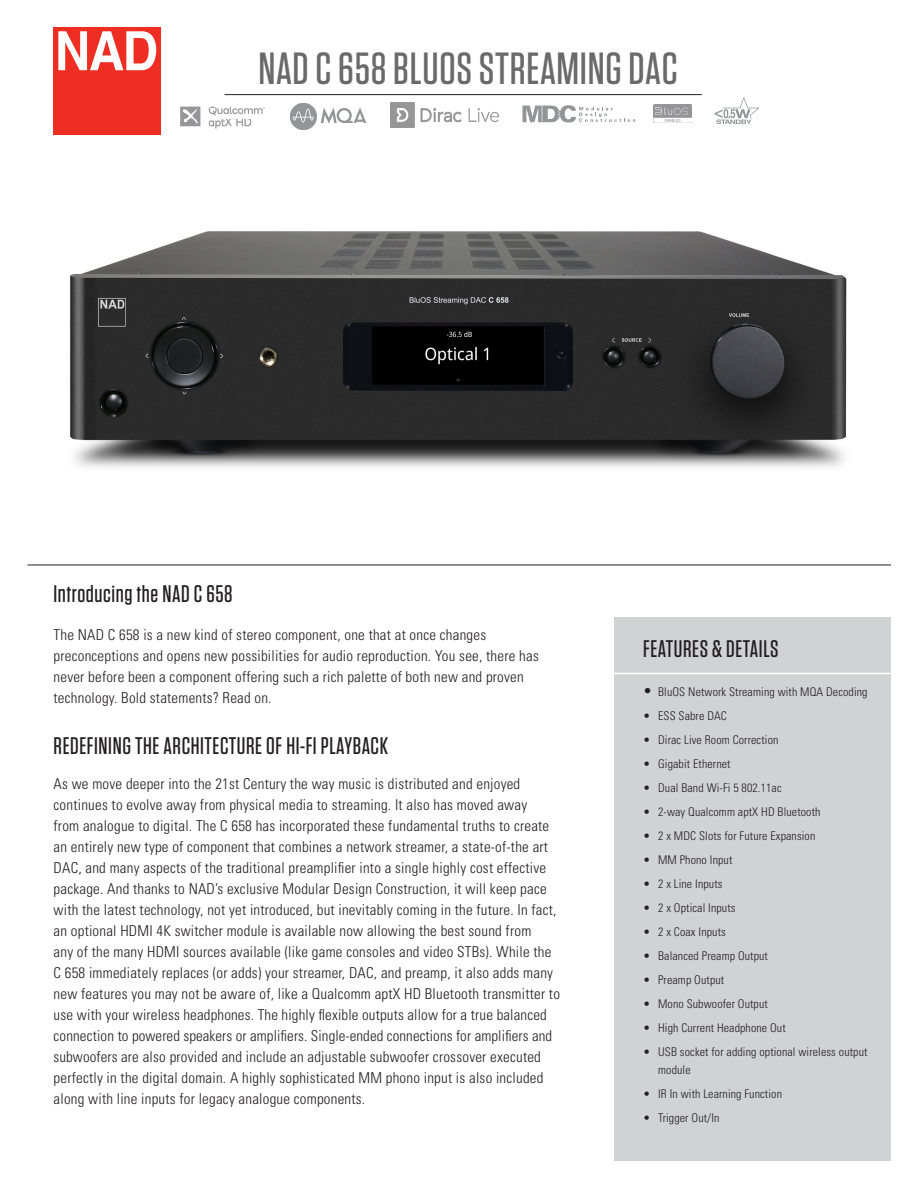
<style>
.page{position:relative;width:918px;height:1188px;background:#fff}
.page>*{position:absolute;margin:0;border:0;box-sizing:border-box;transform-origin:0 0}
.t1{font:500 45px "Tungsten";letter-spacing:.015em;color:#6a6a6a}
.t2{font:500 24px "Tungsten";letter-spacing:.025em;color:#231f20}
.t3{font:300 condensed 15px/21px "Univers";letter-spacing:.015em;color:#231f20}
.t4{font:300 condensed 12px/18px "Univers";letter-spacing:.01em;color:#231f20}
.s1{font-size:15px}
</style>
<div class="page">
<div style="left:53px;top:27px;width:107px;height:107px;background:#ee2e22"></div>
<svg style="left:58px;top:31px;width:98px;height:39px"></svg>
<hr style="left:225px;top:94px;width:477px;height:1px;background:#231f20">
<img style="left:180px;top:106px;width:85px;height:23px">
<img style="left:291px;top:103px;width:74px;height:26px">
<img style="left:390px;top:102px;width:110px;height:25px">
<svg style="left:522px;top:105px;width:113px;height:18px"></svg>
<img style="left:653px;top:104px;width:38px;height:19px">
<svg style="left:715px;top:97px;width:44px;height:27px"></svg>
<img style="left:70px;top:231px;width:777px;height:236px">
<hr style="left:27px;top:565px;width:864px;height:1px;background:#231f20">
<div style="left:614px;top:618px;width:276px;height:543px;background:#d1d2d4"></div>
<hr style="left:611px;top:673px;width:283px;height:1px;background:#fff">
<h1 class="t1" style="left:258px;top:45px;width:421px">NAD C 658 BLUOS STREAMING DAC</h1>
<h2 class="t2" style="left:54px;top:581px;width:181px">Introducing the NAD C 658</h2>
<p class="t3" style="left:54px;top:624px;width:487px">The NAD C 658 is a new kind of stereo component, one that at once changes preconceptions and opens new possibilities for audio reproduction. You see, there has never before been a component offering such a rich palette of both new and proven technology. Bold statements? Read on.</p>
<h2 class="t2" style="left:54px;top:733px;width:336px">REDEFINING THE ARCHITECTURE OF HI-FI PLAYBACK</h2>
<p class="t3" style="left:54px;top:773px;width:508px">As we move deeper into the 21st Century the way music is distributed and enjoyed continues to evolve away from physical media to streaming. It also has moved away<br>from analogue to digital. The C 658 has incorporated these fundamental truths to create an entirely new type of component that combines a network streamer, a state-of-the art DAC, and many aspects of the traditional preamplifier into a single highly cost effective package. And thanks to NAD’s exclusive Modular Design Construction, it will keep pace with the latest technology, not yet introduced, but inevitably coming in the future. In fact, an optional HDMI 4K switcher module is available now allowing the best sound from<br>any of the many HDMI sources available (like game consoles and video STBs). While the C 658 immediately replaces (or adds) your streamer, DAC, and preamp, it also adds many new features you may not be aware of, like a Qualcomm aptX HD Bluetooth transmitter to use with your wireless headphones. The highly flexible outputs allow for a true balanced connection to powered speakers or amplifiers. Single-ended connections for amplifiers and subwoofers are also provided and include an adjustable subwoofer crossover executed perfectly in the digital domain. A highly sophisticated MM phono input is also included along with line inputs for legacy analogue components.</p>
<p class="t2" style="left:643px;top:636px;width:137px">FEATURES &amp; DETAILS</p>
<p class="t4" style="left:643px;top:683px;width:226px"><span class="s1">•</span> BluOS Network Streaming with MQA Decoding</p>
<p class="t4" style="left:643px;top:707px;width:85px">• ESS Sabre DAC</p>
<p class="t4" style="left:643px;top:731px;width:137px">• Dirac Live Room Correction</p>
<p class="t4" style="left:643px;top:755px;width:89px">• Gigabit Ethernet</p>
<p class="t4" style="left:643px;top:779px;width:140px">• Dual Band Wi-Fi 5 802.11ac</p>
<p class="t4" style="left:643px;top:803px;width:179px">• 2-way Qualcomm aptX HD Bluetooth</p>
<p class="t4" style="left:643px;top:827px;width:174px">• 2 x MDC Slots for Future Expansion</p>
<p class="t4" style="left:643px;top:851px;width:91px">• MM Phono Input</p>
<p class="t4" style="left:643px;top:875px;width:81px">• 2 x Line Inputs</p>
<p class="t4" style="left:643px;top:899px;width:94px">• 2 x Optical Inputs</p>
<p class="t4" style="left:643px;top:923px;width:84px">• 2 x Coax Inputs</p>
<p class="t4" style="left:643px;top:947px;width:126px">• Balanced Preamp Output</p>
<p class="t4" style="left:643px;top:971px;width:83px">• Preamp Output</p>
<p class="t4" style="left:643px;top:995px;width:126px">• Mono Subwoofer Output</p>
<p class="t4" style="left:643px;top:1019px;width:144px">• High Current Headphone Out</p>
<p class="t4" style="left:658px;top:1043px;width:211px;text-indent:-15px">• USB socket for adding optional wireless output module</p>
<p class="t4" style="left:643px;top:1085px;width:140px">• IR In with Learning Function</p>
<p class="t4" style="left:643px;top:1109px;width:78px">• Trigger Out/In</p>
</div>
